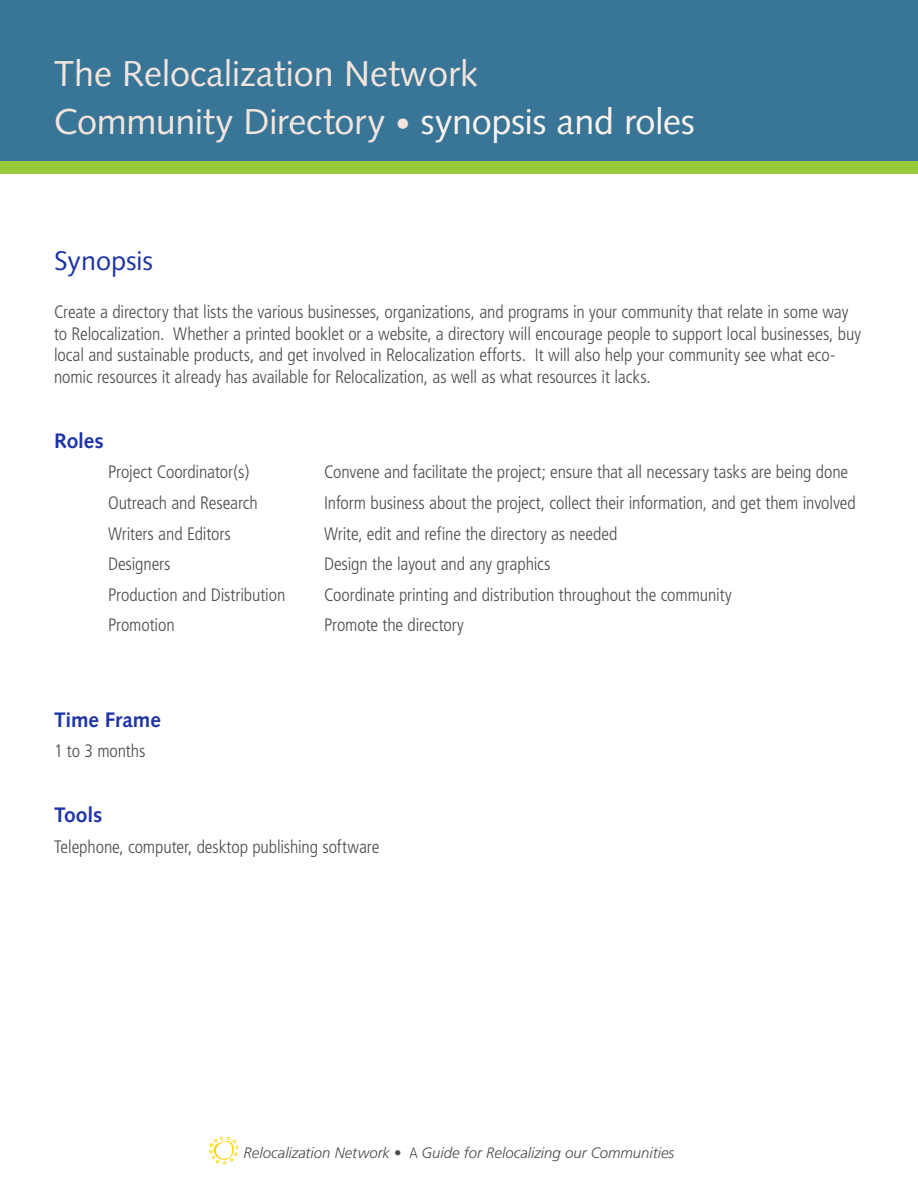
<style>
.page{position:relative;width:918px;height:1188px;background:#fff}
.page>*{position:absolute;margin:0;border:0;box-sizing:border-box;transform-origin:0 0}
.t1{font:36px "Syntax";color:#f2e5dd}
.t2{font:27px "Syntax";color:#1e33a6}
.t3{font:700 21px "Syntax";letter-spacing:-.005em;color:#1e33a6}
.BodyText{font:300 condensed 18px/21.6px "Frutiger";letter-spacing:-.005em;color:#4b4c4d}
.Resource_links{font:italic 300 15px "Frutiger";color:#4b4c4d}
.s1{font-size:30px}
.s2{color:#fcf5ef}
.s3{font-style:normal;font-stretch:condensed}
</style>
<div class="page">
<div style="left:0;top:0;width:918px;height:162px;background:#397597"></div>
<div style="left:0;top:161px;width:918px;height:12px;background:#99ca3b"></div>
<svg style="left:209px;top:1137px;width:30px;height:28px"></svg>
<h1 class="t1" style="left:54px;top:52px;width:426px">The Relocalization Network</h1>
<h1 class="t1" style="left:54px;top:100px;width:642px">Community Directory <span class="s1">•</span> <span class="s2">synopsis and roles</span></h1>
<h1 class="t2" style="left:54px;top:244px;width:101px">Synopsis</h1>
<p class="BodyText" style="left:54px;top:301px;width:809px">Create a directory that lists the various businesses, organizations, and programs in your community that relate in some way to Relocalization. Whether a printed booklet or a website, a directory will encourage people to support local businesses, buy local and sustainable products, and get involved in Relocalization efforts. It will also help your community see what eco&shy;nomic resources it already has available for Relocalization, as well as what resources it lacks.</p>
<h3 class="t3" style="left:54px;top:429px;width:51px">Roles</h3>
<p class="BodyText" style="left:108px;top:462px;width:143px">Project Coordinator(s)</p>
<p class="BodyText" style="left:324px;top:462px;width:526px">Convene and facilitate the project; ensure that all necessary tasks are being done</p>
<p class="BodyText" style="left:108px;top:492px;width:151px">Outreach and Research</p>
<p class="BodyText" style="left:324px;top:492px;width:533px">Inform business about the project, collect their information, and get them involved</p>
<p class="BodyText" style="left:108px;top:523px;width:124px">Writers and Editors</p>
<p class="BodyText" style="left:324px;top:523px;width:295px">Write, edit and refine the directory as needed</p>
<p class="BodyText" style="left:108px;top:553px;width:64px">Designers</p>
<p class="BodyText" style="left:324px;top:553px;width:228px">Design the layout and any graphics</p>
<p class="BodyText" style="left:108px;top:584px;width:179px">Production and Distribution</p>
<p class="BodyText" style="left:324px;top:584px;width:409px">Coordinate printing and distribution throughout the community</p>
<p class="BodyText" style="left:108px;top:615px;width:68px">Promotion</p>
<p class="BodyText" style="left:324px;top:615px;width:141px">Promote the directory</p>
<h3 class="t3" style="left:54px;top:708px;width:108px">Time Frame</h3>
<p class="BodyText" style="left:54px;top:741px;width:93px">1 to 3 months</p>
<h3 class="t3" style="left:54px;top:803px;width:50px">Tools</h3>
<p class="BodyText" style="left:54px;top:836px;width:327px">Telephone, computer, desktop publishing software</p>
<p class="Resource_links" style="left:244px;top:1144px;width:432px">Relocalization Network <span class="s3">• A</span> Guide for Relocalizing our Communities</p>
</div>
